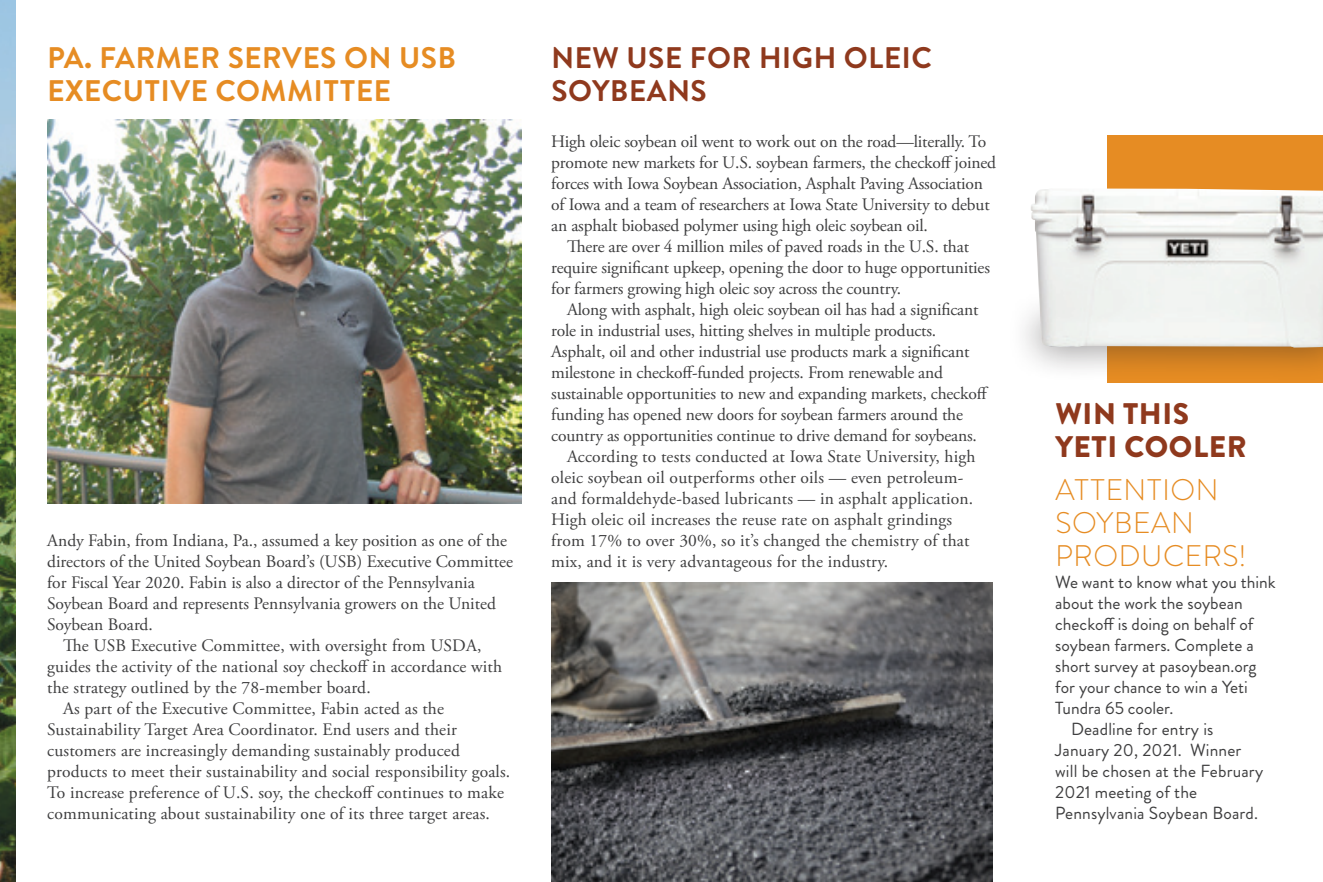
<style>
.page{position:relative;width:1323px;height:882px;background:#fff}
.page>*{position:absolute;margin:0;border:0;box-sizing:border-box;transform-origin:0 0}
.t1{font:700 29.75px/33.2px "Brandon Text";letter-spacing:.02em;color:#e68c23}
.t2{font:700 29.75px/33.2px "Brandon Text";letter-spacing:.02em;color:#8f391d}
.t3{font:300 29.75px/33.2px "Brandon Text";letter-spacing:.02em;color:#e68c23}
.t4{font:900 29.75px/33.2px "Brandon Grotesque";letter-spacing:.02em;color:#8f391d}
.t5{font:17.5px/21px "Adobe Garamond Pro";color:#3e3e3f}
.t6{font:17.5px/21px "Brandon Grotesque";color:#3e3e3f}
</style>
<div class="page">
<img style="left:0;top:0;width:16px;height:882px">
<img style="left:551px;top:583px;width:441px;height:299px">
<img style="left:47px;top:120px;width:474px;height:384px">
<div style="left:1108px;top:135px;width:215px;height:247px;background:#e68c23"></div>
<div style="left:1007px;top:289px;width:316px;height:93px;background:#231f20;opacity:.54"></div>
<img style="left:1031px;top:188px;width:292px;height:159px">
<p class="t1" style="left:47px;top:41px;width:410px">PA. FARMER SERVES ON USB<br>EXECUTIVE COMMITTEE</p>
<p class="t5" style="left:47px;top:531px;width:467px">Andy Fabin, from Indiana, Pa., assumed a key position as one of the directors of the United Soybean Board’s (USB) Executive Committee for Fiscal Year 2020. Fabin is also a director of the Pennsylvania Soybean Board and represents Pennsylvania growers on the United Soybean Board.</p>
<p class="t5" style="left:47px;top:636px;width:456px;text-indent:16px">The USB Executive Committee, with oversight from USDA, guides the activity of the national soy checkoff in accordance with the strategy outlined by the 78-member board.</p>
<p class="t5" style="left:47px;top:699px;width:465px;text-indent:16px">As part of the Executive Committee, Fabin acted as the Sustainability Target Area Coordinator. End users and their customers are increasingly demanding sustainably produced products to meet their sustainability and social responsibility goals.<br>To increase preference of U.S. soy, the checkoff continues to make communicating about sustainability one of its three target areas.</p>
<p class="t2" style="left:551px;top:40px;width:382px">NEW USE FOR HIGH OLEIC<br>SOYBEANS</p>
<p class="t5" style="left:551px;top:132px;width:446px">High oleic soybean oil went to work out on the road—literally. To promote new markets for U.S. soybean farmers, the checkoff joined forces with Iowa Soybean Association, Asphalt Paving Association of Iowa and a team of researchers at Iowa State University to debut an asphalt biobased polymer using high oleic soybean oil.</p>
<p class="t5" style="left:551px;top:237px;width:440px;text-indent:16px">There are over 4 million miles of paved roads in the U.S. that require significant upkeep, opening the door to huge opportunities for farmers growing high oleic soy across the country.</p>
<p class="t5" style="left:551px;top:300px;width:439px;text-indent:16px">Along with asphalt, high oleic soybean oil has had a significant role in industrial uses, hitting shelves in multiple products.<br>Asphalt, oil and other industrial use products mark a significant milestone in checkoff-funded projects. From renewable and sustainable opportunities to new and expanding markets, checkoff funding has opened new doors for soybean farmers around the country as opportunities continue to drive demand for soybeans.</p>
<p class="t5" style="left:551px;top:447px;width:426px;text-indent:16px">According to tests conducted at Iowa State University, high oleic soybean oil outperforms other oils — even petroleum&shy;and formaldehyde-based lubricants — in asphalt application.<br>High oleic oil increases the reuse rate on asphalt grindings from 17% to over 30%, so it’s changed the chemistry of that mix, and it is very advantageous for the industry.</p>
<p class="t4" style="left:1055px;top:397px;width:193px">WIN THIS<br>YETI COOLER</p>
<p class="t3" style="left:1055px;top:472px;width:192px">ATTENTION<br>SOYBEAN<br>PRODUCERS!</p>
<p class="t6" style="left:1055px;top:572px;width:222px">We want to know what you think about the work the soybean checkoff is doing on behalf of soybean farmers. Complete a short survey at pasoybean.org for your chance to win a Yeti<br>Tundra 65 cooler.</p>
<p class="t6" style="left:1055px;top:719px;width:209px;text-indent:16px">Deadline for entry is<br>January 20, 2021. Winner will be chosen at the February<br>2021 meeting of the<br>Pennsylvania Soybean Board.</p>
</div>
